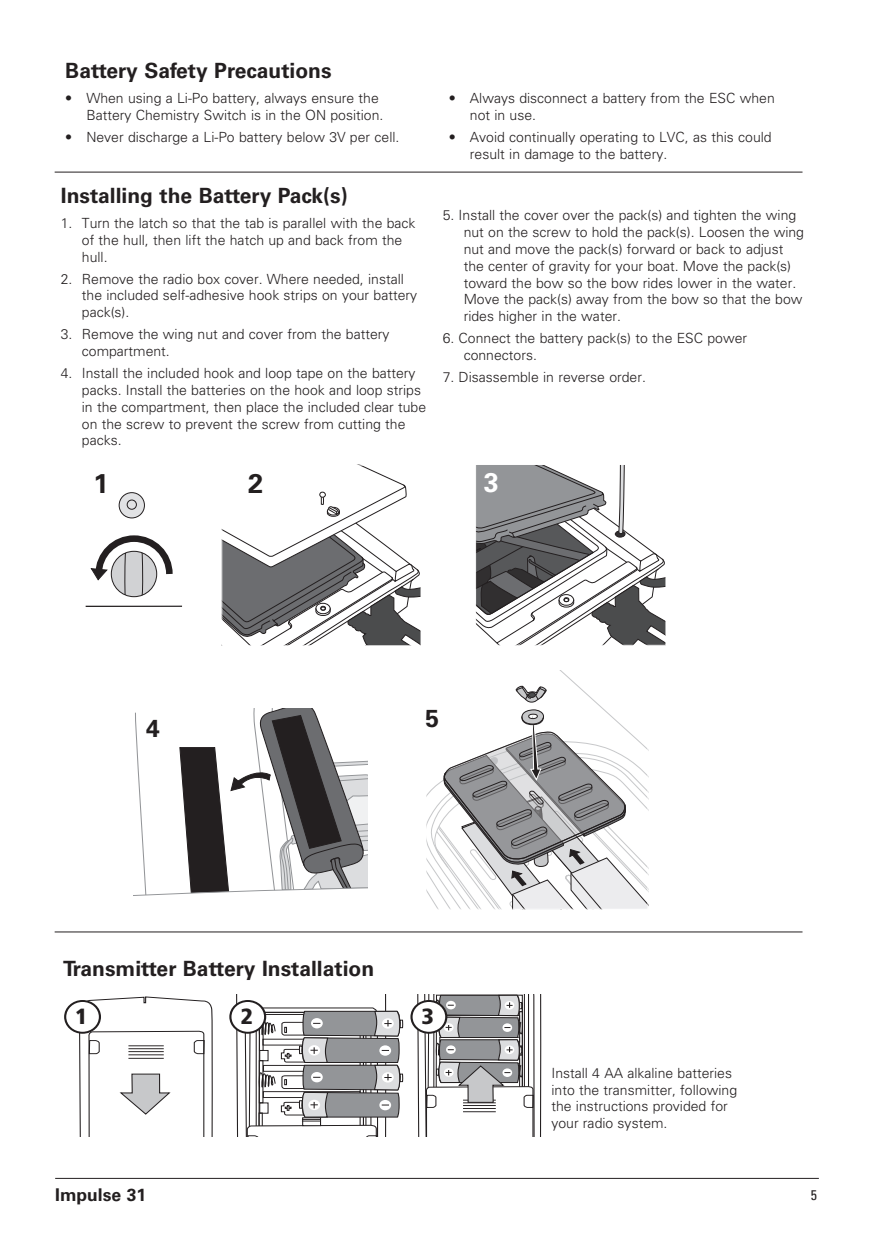
<style>
.page{position:relative;width:874px;height:1241px;background:#fff}
.page>*{position:absolute;margin:0;border:0;box-sizing:border-box;transform-origin:0 0}
.t1{font:700 26.95px "Univers LT Std";color:#231f20}
.t2{font:700 26.95px "Univers LT Std";color:#fff}
.t3{font:700 24.5px "Univers LT Std";color:#231f20}
.t4{font:900 condensed 22.05px "Frutiger LT Std";color:#231f20;scale:1.09 1}
.t5{font:700 21px "Univers LT Std";color:#231f20}
.t6{font:700 17.5px "Univers LT Std";color:#231f20}
.t7{font:300 14px/16.8px "Univers LT Std";color:#231f20}
.t8{font:condensed 14px "Univers LT Std";color:#231f20}
</style>
<div class="page">
<hr style="left:55px;top:931px;width:747px;height:1px;background:#231f20">
<hr style="left:55px;top:172px;width:747px;height:1px;background:#231f20">
<svg style="left:134px;top:708px;width:233px;height:188px"></svg>
<svg style="left:223px;top:466px;width:197px;height:178px"></svg>
<div style="left:221px;top:464px;width:201px;height:182px;border:1px solid #fff"></div>
<svg style="left:477px;top:466px;width:187px;height:177px"></svg>
<div style="left:475px;top:464px;width:191px;height:181px;border:1px solid #fff"></div>
<hr style="left:421px;top:465px;width:1px;height:180px;background:#fff">
<hr style="left:420px;top:465px;width:1px;height:180px;background:#fff">
<svg style="left:119px;top:492px;width:25px;height:26px"></svg>
<div style="left:119px;top:492px;width:25px;height:26px;border:1px solid #231f20;border-radius:50%"></div>
<div style="left:127px;top:500px;width:9px;height:9px;border:1px solid #231f20;border-radius:50%"></div>
<svg style="left:87px;top:605px;width:94px;height:2px"></svg>
<svg style="left:91px;top:535px;width:82px;height:60px"></svg>
<svg style="left:416px;top:994px;width:126px;height:142px"></svg>
<div style="left:411px;top:1000px;width:35px;height:32px;background:#fff;border-radius:50%"></div>
<div style="left:410px;top:999px;width:37px;height:34px;border:2px solid #231f20;border-radius:50%"></div>
<svg style="left:78px;top:996px;width:135px;height:140px"></svg>
<div style="left:65px;top:1000px;width:35px;height:32px;background:#fff;border-radius:50%"></div>
<div style="left:64px;top:999px;width:37px;height:34px;border:2px solid #231f20;border-radius:50%"></div>
<svg style="left:235px;top:994px;width:168px;height:142px"></svg>
<div style="left:230px;top:1000px;width:35px;height:32px;background:#fff;border-radius:50%"></div>
<div style="left:229px;top:999px;width:37px;height:34px;border:2px solid #231f20;border-radius:50%"></div>
<svg style="left:515px;top:685px;width:32px;height:17px"></svg>
<svg style="left:427px;top:709px;width:219px;height:198px"></svg>
<div style="left:425px;top:662px;width:223px;height:247px;border:1px solid #fff"></div>
<hr style="left:55px;top:1177px;width:763px;height:1px;background:#231f20">
<h3 class="t5" style="left:65px;top:59px;width:268px">Battery Safety Precautions</h3>
<p class="t7" style="left:86px;top:90px;width:298px;text-indent:-21px">• When using a Li-Po battery, always ensure the<br>Battery Chemistry Switch is in the ON position.</p>
<p class="t7" style="left:65px;top:128px;width:335px">• Never discharge a Li-Po battery below 3V per cell.</p>
<h3 class="t5" style="left:61px;top:183px;width:288px">Installing the Battery Pack(s)</h3>
<p class="t7" style="left:82px;top:214px;width:335px;text-indent:-21px">1. Turn the latch so that the tab is parallel with the back of the hull, then lift the hatch up and back from the hull.</p>
<p class="t7" style="left:82px;top:270px;width:336px;text-indent:-21px">2. Remove the radio box cover. Where needed, install the included self-adhesive hook strips on your battery pack(s).</p>
<p class="t7" style="left:82px;top:326px;width:309px;text-indent:-21px">3. Remove the wing nut and cover from the battery compartment.</p>
<p class="t7" style="left:82px;top:365px;width:345px;text-indent:-21px">4. Install the included hook and loop tape on the battery packs. Install the batteries on the hook and loop strips in the compartment, then place the included clear tube on the screw to prevent the screw from cutting the packs.</p>
<p class="t7" style="left:469px;top:90px;width:306px;text-indent:-21px">• Always disconnect a battery from the ESC when not in use.</p>
<p class="t7" style="left:469px;top:128px;width:303px;text-indent:-21px">• Avoid continually operating to LVC, as this could result in damage to the battery.</p>
<p class="t7" style="left:463px;top:207px;width:342px;text-indent:-21px">5. Install the cover over the pack(s) and tighten the wing nut on the screw to hold the pack(s). Loosen the wing nut and move the pack(s) forward or back to adjust the center of gravity for your boat. Move the pack(s) toward the bow so the bow rides lower in the water.<br>Move the pack(s) away from the bow so that the bow rides higher in the water.</p>
<p class="t7" style="left:463px;top:330px;width:285px;text-indent:-21px">6. Connect the battery pack(s) to the ESC power connectors.</p>
<p class="t7" style="left:442px;top:368px;width:205px">7. Disassemble in reverse order.</p>
<h1 class="t1" style="left:93px;top:467px;width:17px">1</h1>
<h1 class="t1" style="left:248px;top:467px;width:17px">2</h1>
<h1 class="t2" style="left:483px;top:467px;width:17px">3</h1>
<h2 class="t3" style="left:146px;top:713px;width:15px">4</h2>
<h2 class="t3" style="left:425px;top:703px;width:15px">5</h2>
<h3 class="t5" style="left:63px;top:956px;width:312px">Transmitter Battery Installation</h3>
<h3 class="t4" style="left:75px;top:1003px;width:13px">1</h3>
<h3 class="t4" style="left:240px;top:1003px;width:13px">2</h3>
<h3 class="t4" style="left:421px;top:1003px;width:13px">3</h3>
<p class="t6" style="left:55px;top:1184px;width:92px">Impulse 31</p>
<p class="t7" style="left:551px;top:1064px;width:187px">Install 4 AA alkaline batteries into the transmitter, following the instructions provided for your radio system.</p>
<p class="t8" style="left:810px;top:1185px;width:8px">5</p>
</div>
